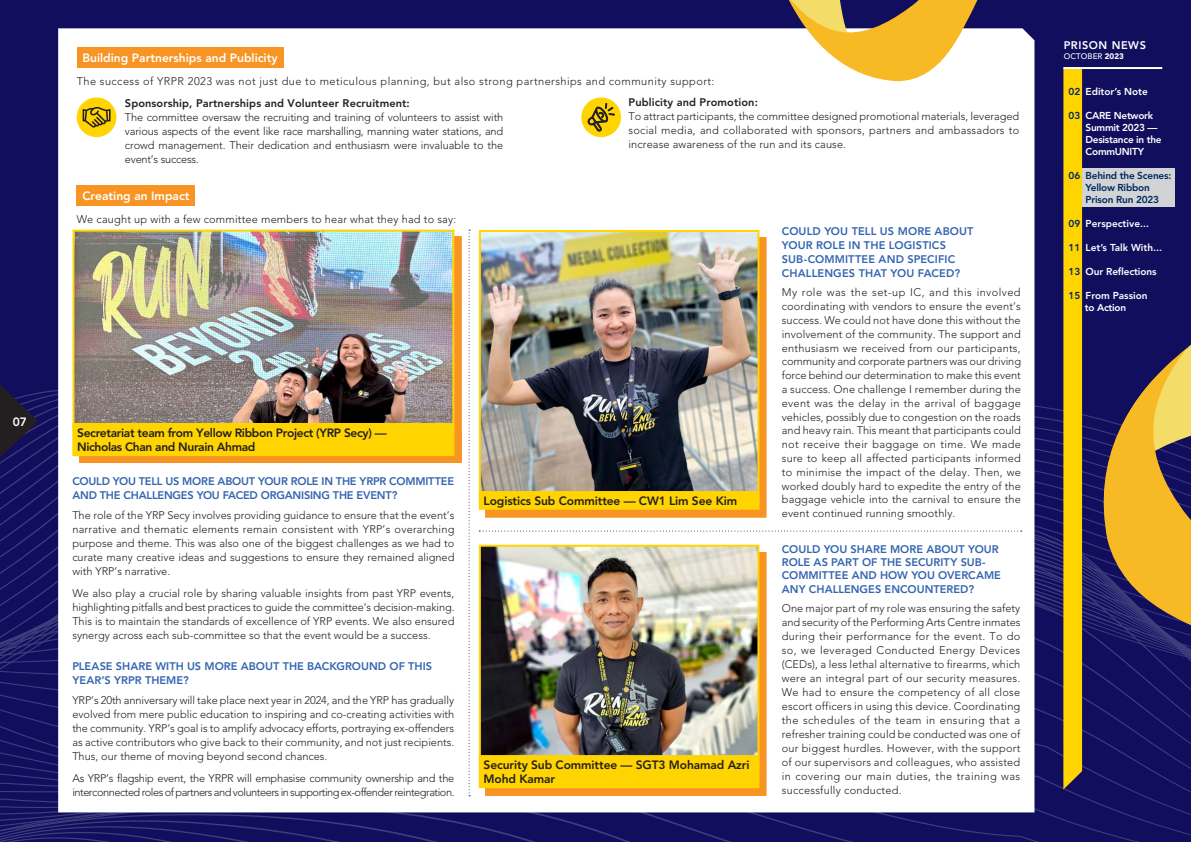
<style>
.page{position:relative;width:1191px;height:842px;background:#110e5e}
.page>*{position:absolute;margin:0;border:0;box-sizing:border-box;transform-origin:0 0}
.t1{font:800 12px/14.4px "Avenir LT Std";letter-spacing:-.01em;color:#231f20}
.t2{font:800 12px/14.4px "Avenir LT Std";letter-spacing:-.03em;color:#231f20}
.t3{font:800 12px "Avenir LT Std";color:#fff}
.t4{font:300 11px/14px "Avenir LT Std";color:#231f20;text-align:justify}
.t5{font:800 11px/14px "Avenir LT Std";color:#3465b0}
.t6{font:300 11px/14px "Avenir LT Std";letter-spacing:-.045em;color:#231f20}
.t7{font:300 11px "Avenir LT Std";letter-spacing:.04em;color:#231f20}
.t8{font:800 11px/14px "Avenir LT Std";letter-spacing:-.02em;color:#3465b0}
.t9{font:800 11px "Avenir LT Std";letter-spacing:.01em;color:#231f20}
.t10{font:800 11px "Avenir LT Std";letter-spacing:.05em;color:#fff}
.t11{font:800 10px/12px "Avenir LT Std";letter-spacing:-.01em;color:#fff}
.t12{font:800 10px/12px "Avenir LT Std";letter-spacing:-.02em;color:#002561;text-align:center}
.t13{font:500 8px "Avenir LT Std";letter-spacing:.01em;color:#fff}
.s1{font-weight:900}
.s2{color:#002561}
</style>
<div class="page">
<svg style="left:0;top:780px;width:1191px;height:14px"></svg>
<svg style="left:0;top:805px;width:1187px;height:8px"></svg>
<svg style="left:0;top:813px;width:1191px;height:29px"></svg>
<svg style="left:1034px;top:319px;width:157px;height:447px"></svg>
<div style="left:58px;top:28px;width:976px;height:784px;background:#fff"></div>
<svg style="left:468px;top:230px;width:2px;height:566px"></svg>
<svg style="left:479px;top:530px;width:542px;height:1px"></svg>
<div style="left:79px;top:237px;width:382px;height:226px;background:#f79424"></div>
<img style="left:75px;top:233px;width:376px;height:190px">
<div style="left:72px;top:230px;width:382px;height:202px;border:2px solid #ffd400"></div>
<div style="left:73px;top:424px;width:380px;height:31px;background:#ffd400"></div>
<div style="left:72px;top:423px;width:382px;height:33px;border:2px solid #ffd400"></div>
<div style="left:486px;top:237px;width:281px;height:280px;background:#f79424"></div>
<img style="left:482px;top:233px;width:274px;height:258px">
<div style="left:479px;top:230px;width:280px;height:272px;border:2px solid #ffd400"></div>
<div style="left:480px;top:492px;width:278px;height:17px;background:#ffd400"></div>
<div style="left:479px;top:491px;width:280px;height:19px;border:2px solid #ffd400"></div>
<div style="left:486px;top:552px;width:281px;height:243px;background:linear-gradient(to right,#f79921,#f79822)"></div>
<img style="left:482px;top:548px;width:274px;height:207px">
<div style="left:479px;top:545px;width:280px;height:221px;border:2px solid #ffd400"></div>
<div style="left:480px;top:756px;width:278px;height:31px;background:#ffd400"></div>
<div style="left:479px;top:755px;width:280px;height:33px;border:2px solid #ffd400"></div>
<div style="left:77px;top:48px;width:206px;height:20px;background:#f79424"></div>
<div style="left:77px;top:186px;width:118px;height:20px;background:#f79424"></div>
<div style="left:77px;top:97px;width:39px;height:40px;background:#ffd400;border-radius:50%"></div>
<svg style="left:83px;top:107px;width:27px;height:21px"></svg>
<div style="left:581px;top:97px;width:40px;height:40px;background:#ffd400;border-radius:50%"></div>
<svg style="left:587px;top:88px;width:28px;height:44px"></svg>
<svg style="left:745px;top:0;width:267px;height:122px;background:#ddcdb0"></svg>
<div style="left:1068px;top:168px;width:106px;height:39px;background:#d1d3d4"></div>
<div style="left:1063px;top:69px;width:19px;height:720px;background:#ffd400"></div>
<hr style="left:1063px;top:67px;width:99px;height:2px;background:#fff">
<svg style="left:0;top:385px;width:38px;height:72px"></svg>
<p class="t3" style="left:13px;top:414px;width:16px">07</p>
<p class="t3" style="left:82px;top:51px;width:197px">Building Partnerships and Publicity</p>
<p class="t7" style="left:77px;top:75px;width:639px">The success of YRPR 2023 was not just due to meticulous planning, but also strong partnerships and community support:</p>
<p class="t9" style="left:125px;top:97px;width:286px">Sponsorship, Partnerships and Volunteer Recruitment:</p>
<p class="t4" style="left:125px;top:111px;width:380px">The committee oversaw the recruiting and training of volunteers to assist with various aspects of the event like race marshalling, manning water stations, and crowd management. Their dedication and enthusiasm were invaluable to the event’s success.</p>
<p class="t3" style="left:82px;top:189px;width:109px">Creating an Impact</p>
<p class="t4" style="left:77px;top:212px;width:381px">We caught up with a few committee members to hear what they had to say:</p>
<p class="t9" style="left:628px;top:95px;width:131px">Publicity and Promotion:</p>
<p class="t4" style="left:628px;top:109px;width:392px">To attract participants, the committee designed promotional materials, leveraged social media, and collaborated with sponsors, partners and ambassadors to increase awareness of the run and its cause.</p>
<p class="t5" style="left:782px;top:224px;width:193px">COULD YOU TELL US MORE ABOUT<br>YOUR ROLE IN THE LOGISTICS<br>SUB-COMMITTEE AND SPECIFIC<br>CHALLENGES THAT YOU FACED?</p>
<p class="t4" style="left:782px;top:286px;width:241px">My role was the set-up IC, and this involved coordinating with vendors to ensure the event’s success. We could not have done this without the involvement of the community. The support and enthusiasm we received from our participants, community and corporate partners was our driving force behind our determination to make this event a success. One challenge I remember during the event was the delay in the arrival of baggage vehicles, possibly due to congestion on the roads and heavy rain. This meant that participants could not receive their baggage on time. We made sure to keep all affected participants informed to minimise the impact of the delay. Then, we worked doubly hard to expedite the entry of the baggage vehicle into the carnival to ensure the event continued running smoothly.</p>
<p class="t2" style="left:77px;top:425px;width:311px">Secretariat team from Yellow Ribbon Project (YRP Secy) —<br>Nicholas Chan and Nurain Ahmad</p>
<p class="t8" style="left:72px;top:474px;width:383px">COULD YOU TELL US MORE ABOUT YOUR ROLE IN THE YRPR COMMITTEE<br>AND THE CHALLENGES YOU FACED ORGANISING THE EVENT?</p>
<p class="t4" style="left:72px;top:508px;width:384px">The role of the YRP Secy involves providing guidance to ensure that the event’s narrative and thematic elements remain consistent with YRP’s overarching purpose and theme. This was also one of the biggest challenges as we had to curate many creative ideas and suggestions to ensure they remained aligned with YRP’s narrative.</p>
<p class="t4" style="left:72px;top:586px;width:384px">We also play a crucial role by sharing valuable insights from past YRP events, highlighting pitfalls and best practices to guide the committee’s decision-making.<br>This is to maintain the standards of excellence of YRP events. We also ensured synergy across each sub-committee so that the event would be a success.</p>
<p class="t5" style="left:72px;top:659px;width:361px">PLEASE SHARE WITH US MORE ABOUT THE BACKGROUND OF THIS<br>YEAR’S YRPR THEME?</p>
<p class="t4" style="left:72px;top:693px;width:383px">YRP’s 20th anniversary will take place next year in 2024, and the YRP has gradually evolved from mere public education to inspiring and co-creating activities with the community. YRP’s goal is to amplify advocacy efforts, portraying ex-offenders as active contributors who give back to their community, and not just recipients.<br>Thus, our theme of moving beyond second chances.</p>
<p class="t6" style="left:72px;top:771px;width:384px">As YRP’s flagship event, the YRPR will emphasise community ownership and the interconnected roles of partners and volunteers in supporting ex-offender reintegration.</p>
<p class="t1" style="left:483px;top:494px;width:255px">Logistics Sub Committee — CW1 Lim See Kim</p>
<p class="t5" style="left:782px;top:543px;width:221px;line-height:13.2px">COULD YOU SHARE MORE ABOUT YOUR<br>ROLE AS PART OF THE SECURITY SUB-<br>COMMITTEE AND HOW YOU OVERCAME<br>ANY CHALLENGES ENCOUNTERED?</p>
<p class="t4" style="left:782px;top:602px;width:240px">One major part of my role was ensuring the safety and security of the Performing Arts Centre inmates during their performance for the event. To do so, we leveraged Conducted Energy Devices (CEDs), a less lethal alternative to firearms, which were an integral part of our security measures.<br>We had to ensure the competency of all close escort officers in using this device. Coordinating the schedules of the team in ensuring that a refresher training could be conducted was one of our biggest hurdles. However, with the support of our supervisors and colleagues, who assisted in covering our main duties, the training was successfully conducted.</p>
<p class="t1" style="left:483px;top:758px;width:267px">Security Sub Committee — SGT3 Mohamad Azri<br>Mohd Kamar</p>
<p class="t10" style="left:1063px;top:39px;width:84px">PRISON NEWS</p>
<p class="t13" style="left:1063px;top:52px;width:62px">OCTOBER <span class="s1">2023</span></p>
<p class="t11" style="left:1068px;top:85px;width:81px"><span class="s2">02</span> Editor’s Note</p>
<p class="t11" style="left:1085px;top:109px;width:77px;text-indent:-17px"><span class="s2">03</span> CARE Network<br>Summit 2023 —<br>Desistance in the<br>CommUNITY</p>
<p class="t12" style="left:1068px;top:169px;width:104px">06 Behind the Scenes:<br>Yellow Ribbon<br>Prison Run 2023</p>
<p class="t11" style="left:1068px;top:217px;width:82px"><span class="s2">09</span> Perspective...</p>
<p class="t11" style="left:1068px;top:241px;width:95px"><span class="s2">11</span> Let’s Talk With...</p>
<p class="t11" style="left:1068px;top:265px;width:89px"><span class="s2">13</span> Our Reflections</p>
<p class="t11" style="left:1068px;top:289px;width:81px;text-align:center"><span class="s2">15</span> From Passion to Action</p>
</div>
